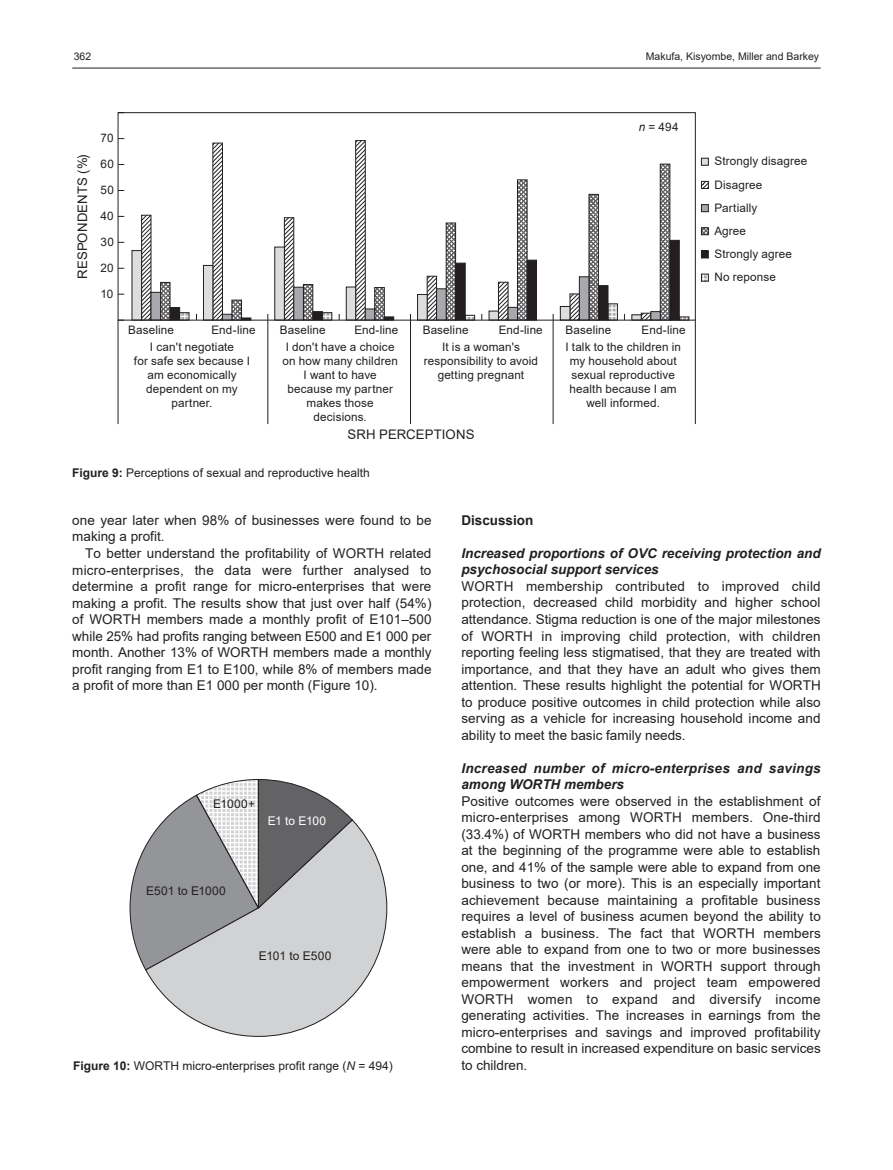
<style>
.page{position:relative;width:893px;height:1170px;background:#fff}
.page>*{position:absolute;margin:0;border:0;box-sizing:border-box;transform-origin:0 0}
.t1{font:13.5px/16.5px "Arial";color:#231f20;text-align:justify}
.t2{font:italic 700 13.5px/16.5px "Arial";color:#231f20}
.t3{font:italic 700 13.5px/16.5px "Arial";letter-spacing:.02em;color:#231f20}
.t4{font:700 13.5px "Arial";color:#231f20}
.t5{font:13.2px "Arial";letter-spacing:.01em;color:#231f20}
.t6{font:12px "Arial";color:#231f20}
.t7{font:12px "Arial";letter-spacing:-.02em;color:#fff}
.t8{font:11.7px/14.1px "Arial";letter-spacing:.01em;color:#231f20;text-align:center}
.t9{font:10.5px "Arial";color:#231f20}
.s1{font-style:italic}
.s2{font-weight:700}
</style>
<div class="page">
<hr style="left:72px;top:68px;width:749px;height:1px;background:#231f20">
<svg style="left:145px;top:820px;width:243px;height:217px"></svg>
<svg style="left:129px;top:779px;width:224px;height:191px"></svg>
<svg style="left:141px;top:140px;width:225px;height:100px"></svg>
<div style="left:701px;top:181px;width:7px;height:8px;border:1px solid #231f20"></div>
<div style="left:701px;top:158px;width:7px;height:7px;background:#dcdddf"></div>
<div style="left:701px;top:158px;width:7px;height:7px;border:1px solid #231f20"></div>
<div style="left:701px;top:274px;width:7px;height:7px;border:1px solid #231f20"></div>
<div style="left:701px;top:251px;width:7px;height:7px;background:#231f20"></div>
<svg style="left:160px;top:164px;width:510px;height:76px"></svg>
<div style="left:701px;top:228px;width:7px;height:7px;border:1px solid #231f20"></div>
<div style="left:701px;top:204px;width:7px;height:8px;background:#a8a9ad"></div>
<div style="left:701px;top:204px;width:7px;height:8px;border:1px solid #231f20"></div>
<hr style="left:695px;top:320px;width:1px;height:104px;background:#231f20">
<hr style="left:553px;top:320px;width:1px;height:104px;background:#231f20">
<hr style="left:410px;top:320px;width:1px;height:104px;background:#231f20">
<hr style="left:267px;top:320px;width:1px;height:104px;background:#231f20">
<hr style="left:118px;top:320px;width:1px;height:104px;background:#231f20">
<svg style="left:132px;top:240px;width:557px;height:78px"></svg>
<div style="left:118px;top:112px;width:578px;height:208px;border:1px solid #231f20"></div>
<p class="t9" style="left:74px;top:49px;width:19px">362</p>
<p class="t9" style="left:646px;top:49px;width:175px">Makufa, Kisyombe, Miller and Barkey</p>
<p class="t5" style="left:73px;top:279px;width:126px;rotate:-90deg">RESPONDENTS (%)</p>
<p class="t8" style="left:101px;top:131px;width:14px">70</p>
<p class="t8" style="left:101px;top:157px;width:15px">60</p>
<p class="t8" style="left:101px;top:183px;width:15px">50</p>
<p class="t8" style="left:101px;top:209px;width:15px">40</p>
<p class="t8" style="left:101px;top:235px;width:15px">30</p>
<p class="t8" style="left:101px;top:261px;width:15px">20</p>
<p class="t8" style="left:101px;top:287px;width:14px">10</p>
<p class="t8" style="left:639px;top:120px;width:41px"><span class="s1">n</span> = 494</p>
<p class="t8" style="left:128px;top:322px;width:47px">Baseline</p>
<p class="t8" style="left:211px;top:322px;width:46px">End-line</p>
<p class="t8" style="left:280px;top:322px;width:47px">Baseline</p>
<p class="t8" style="left:354px;top:322px;width:46px">End-line</p>
<p class="t8" style="left:423px;top:322px;width:47px">Baseline</p>
<p class="t8" style="left:499px;top:322px;width:46px">End-line</p>
<p class="t8" style="left:566px;top:322px;width:47px">Baseline</p>
<p class="t8" style="left:642px;top:322px;width:46px">End-line</p>
<p class="t8" style="left:134px;top:339px;width:118px">I can't negotiate<br>for safe sex because I am economically dependent on my partner.</p>
<p class="t8" style="left:282px;top:339px;width:117px">I don't have a choice on how many children<br>I want to have because my partner makes those decisions.</p>
<p class="t8" style="left:424px;top:339px;width:116px">It is a woman's responsibility to avoid getting pregnant</p>
<p class="t8" style="left:565px;top:339px;width:117px">I talk to the children in my household about sexual reproductive health because I am well informed.</p>
<p class="t5" style="left:347px;top:425px;width:129px">SRH PERCEPTIONS</p>
<p class="t6" style="left:72px;top:465px;width:299px"><span class="s2">Figure 9:</span> Perceptions of sexual and reproductive health</p>
<p class="t8" style="left:714px;top:150px;width:95px;line-height:23.1px;text-align:left">Strongly disagree<br>Disagree<br>Partially<br>Agree<br>Strongly agree<br>No reponse</p>
<p class="t1" style="left:72px;top:512px;width:361px">one year later when 98% of businesses were found to be making a profit.</p>
<p class="t1" style="left:72px;top:545px;width:361px;text-indent:13px">To better understand the profitability of WORTH related micro-enterprises, the data were further analysed to determine a profit range for micro-enterprises that were making a profit. The results show that just over half (54%) of WORTH members made a monthly profit of E101–500 while 25% had profits ranging between E500 and E1 000 per month. Another 13% of WORTH members made a monthly profit ranging from E1 to E100, while 8% of members made a profit of more than E1 000 per month (Figure 10).</p>
<p class="t6" style="left:213px;top:795px;width:43px">E1000+</p>
<p class="t7" style="left:268px;top:812px;width:60px">E1 to E100</p>
<p class="t6" style="left:146px;top:882px;width:81px">E501 to E1000</p>
<p class="t6" style="left:259px;top:947px;width:74px">E101 to E500</p>
<p class="t6" style="left:73px;top:1057px;width:321px"><span class="s2">Figure 10:</span> WORTH micro-enterprises profit range (<span class="s1">N</span> = 494)</p>
<p class="t4" style="left:461px;top:510px;width:74px">Discussion</p>
<p class="t2" style="left:461px;top:545px;width:361px">Increased proportions of OVC receiving protection and psychosocial support services</p>
<p class="t1" style="left:461px;top:578px;width:361px">WORTH membership contributed to improved child protection, decreased child morbidity and higher school attendance. Stigma reduction is one of the major milestones of WORTH in improving child protection, with children reporting feeling less stigmatised, that they are treated with importance, and that they have an adult who gives them attention. These results highlight the potential for WORTH to produce positive outcomes in child protection while also serving as a vehicle for increasing household income and ability to meet the basic family needs.</p>
<p class="t3" style="left:461px;top:760px;width:361px">Increased number of micro-enterprises and savings among WORTH members</p>
<p class="t1" style="left:461px;top:792px;width:361px">Positive outcomes were observed in the establishment of micro-enterprises among WORTH members. One-third (33.4%) of WORTH members who did not have a business at the beginning of the programme were able to establish one, and 41% of the sample were able to expand from one business to two (or more). This is an especially important achievement because maintaining a profitable business requires a level of business acumen beyond the ability to establish a business. The fact that WORTH members were able to expand from one to two or more businesses means that the investment in WORTH support through empowerment workers and project team empowered WORTH women to expand and diversify income generating activities. The increases in earnings from the micro-enterprises and savings and improved profitability combine to result in increased expenditure on basic services to children.</p>
</div>
